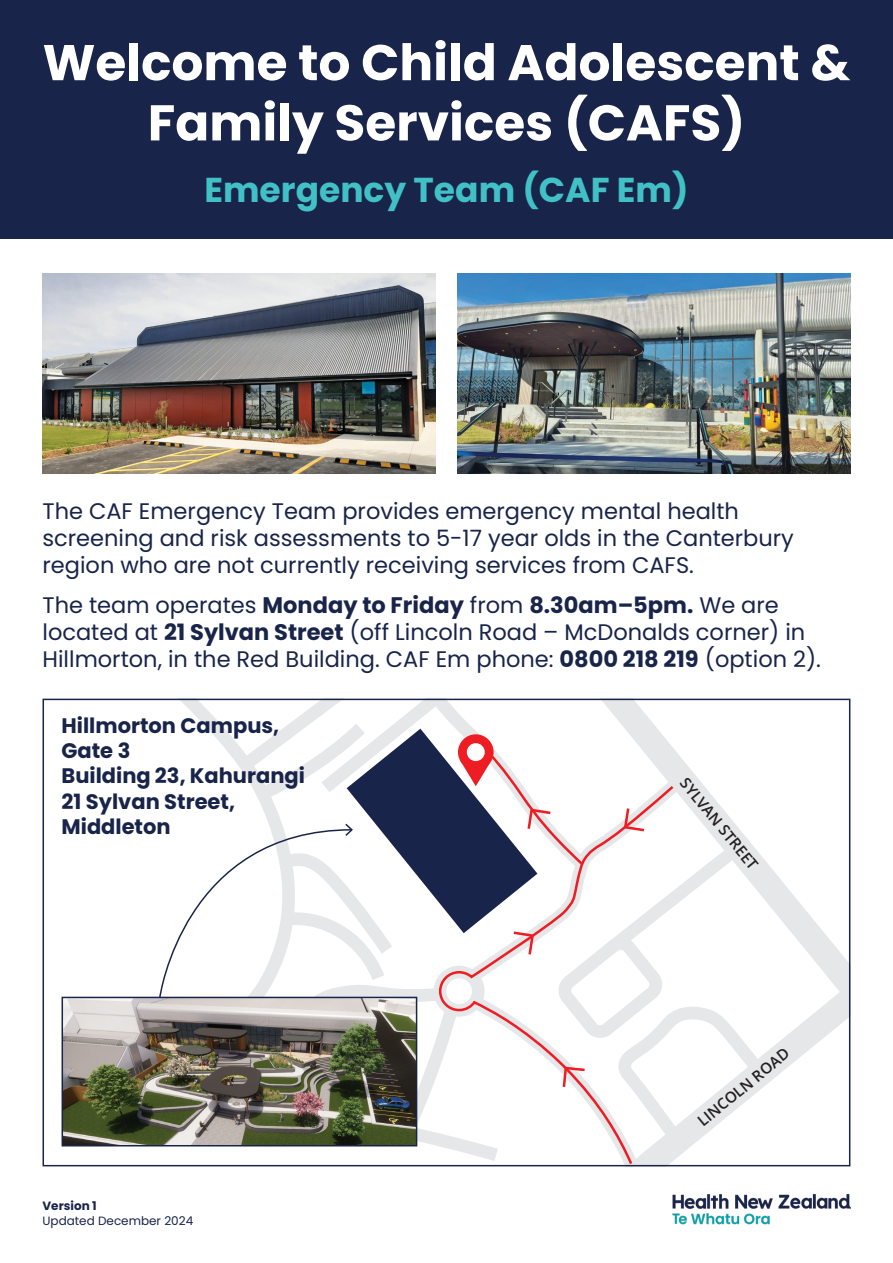
<style>
.page{position:relative;width:893px;height:1263px;background:#fff}
.page>*{position:absolute;margin:0;border:0;box-sizing:border-box;transform-origin:0 0}
.t1{font:700 50.25px/60.2px "Poppins";color:#fff;text-align:center}
.t2{font:700 34.5px "Poppins";color:#41c1c6}
.t3{font:22.5px/27px "Poppins";color:#182449}
.t4{font:700 21px/25.2px "Poppins";color:#182449}
.t5{font:600 15.15px "Open Sans";color:#231f20}
.t6{font:12px/14.4px "Poppins";color:#182449}
.s1{font-weight:700}
</style>
<div class="page">
<img style="left:672px;top:1194px;width:178px;height:31px">
<div style="left:0;top:0;width:893px;height:238px;background:#182449"></div>
<svg style="left:773px;top:871px;width:74px;height:208px"></svg>
<img style="left:65px;top:1000px;width:93px;height:143px">
<svg style="left:158px;top:699px;width:615px;height:467px"></svg>
<img style="left:43px;top:273px;width:393px;height:200px">
<img style="left:457px;top:273px;width:393px;height:200px">
<p class="t1" style="left:43px;top:33px;width:809px">Welcome to Child Adolescent &amp;<br>Family Services (CAFS)</p>
<p class="t2" style="left:204px;top:170px;width:486px">Emergency Team (CAF Em)</p>
<p class="t3" style="left:43px;top:498px;width:753px">The CAF Emergency Team provides emergency mental health screening and risk assessments to 5-17 year olds in the Canterbury region who are not currently receiving services from CAFS.</p>
<p class="t3" style="left:43px;top:592px;width:780px">The team operates <span class="s1">Monday to Friday</span> from <span class="s1">8.30am–5pm.</span> We are located at <span class="s1">21 Sylvan Street</span> (off Lincoln Road – McDonalds corner) in<br>Hillmorton, in the Red Building. CAF Em phone: <span class="s1">0800 218 219</span> (option 2).</p>
<p class="t4" style="left:62px;top:713px;width:245px">Hillmorton Campus,<br>Gate 3<br>Building 23, Kahurangi<br>21 Sylvan Street,<br>Middleton</p>
<p class="t6" style="left:43px;top:1199px;width:152px"><span class="s1">Version 1<br></span>Updated December 2024</p>
<p class="t5" style="left:692px;top:773px;width:115px;rotate:51deg">SYLVAN STREET</p>
<p class="t5" style="left:693px;top:1115px;width:115px;rotate:-39deg">LINCOLN ROAD</p>
</div>
